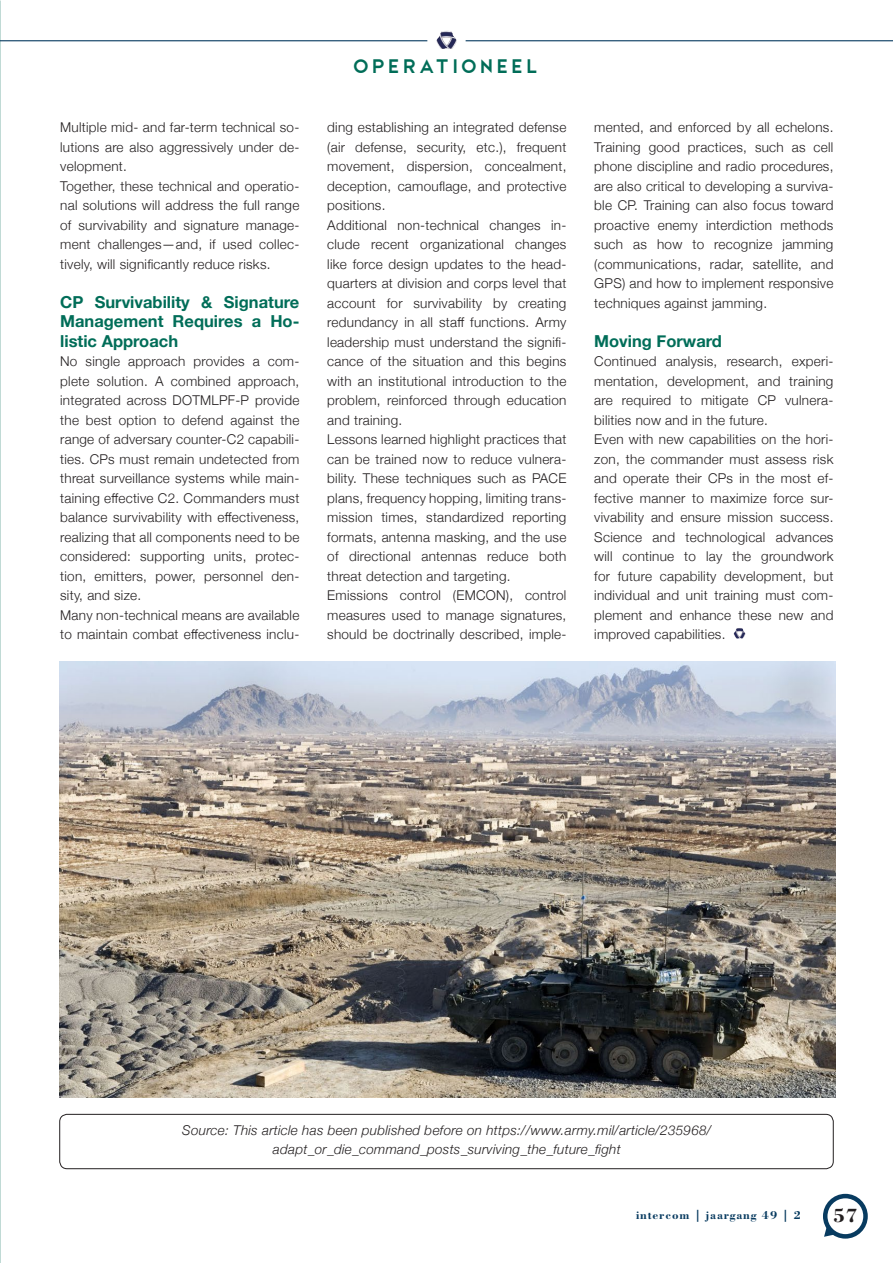
<style>
.page{position:relative;width:893px;height:1263px;background:#fff}
.page>*{position:absolute;margin:0;border:0;box-sizing:border-box;transform-origin:0 0}
.t1{font:700 20.1px "Bodoni BT";color:#231f20}
.t2{font:19.5px "CWG Sans";letter-spacing:.17em;color:#006d58}
.t3{font:700 16.5px/19.5px "Helvetica Neue";color:#006d58;text-align:justify}
.t4{font:300 13.5px/19.5px "Helvetica Neue";letter-spacing:.02em;color:#231f20;text-align:justify}
.t5{font:italic 300 13.5px "Helvetica Neue";letter-spacing:.02em;color:#231f20}
.t6{font:700 12px "Bodoni BT";letter-spacing:.07em;color:#083b60}
</style>
<div class="page">
<div style="left:823px;top:1194px;width:45px;height:44px;border:4px solid #083b60;border-radius:50%"></div>
<svg style="left:824px;top:1225px;width:12px;height:12px"></svg>
<svg style="left:436px;top:31px;width:11px;height:13px"></svg>
<hr style="left:0;top:40px;width:427px;height:1px;background:#083b60">
<hr style="left:466px;top:40px;width:427px;height:1px;background:#083b60">
<div style="left:60px;top:1114px;width:773px;height:55px;border:1px solid #231f20;border-radius:7px"></div>
<img style="left:60px;top:662px;width:776px;height:435px">
<svg style="left:734px;top:628px;width:6px;height:7px"></svg>
<p class="t4" style="left:60px;top:116px;width:241px">Multiple mid- and far-term technical so&shy;lutions are also aggressively under de&shy;velopment.</p>
<p class="t4" style="left:60px;top:175px;width:241px">Together, these technical and operatio&shy;nal solutions will address the full range of survivability and signature manage&shy;ment challenges—and, if used collec&shy;tively, will significantly reduce risks.</p>
<p class="t3" style="left:60px;top:292px;width:241px">CP Survivability &amp; Signature Management Requires a Ho&shy;listic Approach</p>
<p class="t4" style="left:60px;top:350px;width:241px">No single approach provides a com&shy;plete solution. A combined approach, integrated across DOTMLPF-P provide the best option to defend against the range of adversary counter-C2 capabili&shy;ties. CPs must remain undetected from threat surveillance systems while main&shy;taining effective C2. Commanders must balance survivability with effectiveness, realizing that all components need to be considered: supporting units, protec&shy;tion, emitters, power, personnel den&shy;sity, and size.</p>
<p class="t4" style="left:60px;top:604px;width:241px">Many non-technical means are available to maintain combat effectiveness inclu-</p>
<p class="t2" style="left:354px;top:56px;width:186px">OPERATIONEEL</p>
<p class="t4" style="left:327px;top:116px;width:241px">ding establishing an integrated defense (air defense, security, etc.), frequent movement, dispersion, concealment, deception, camouflage, and protective positions.</p>
<p class="t4" style="left:327px;top:214px;width:241px">Additional non-technical changes in&shy;clude recent organizational changes like force design updates to the head&shy;quarters at division and corps level that account for survivability by creating redundancy in all staff functions. Army leadership must understand the signifi&shy;cance of the situation and this begins with an institutional introduction to the problem, reinforced through education and training.</p>
<p class="t4" style="left:327px;top:428px;width:241px">Lessons learned highlight practices that can be trained now to reduce vulnera&shy;bility. These techniques such as PACE plans, frequency hopping, limiting trans&shy;mission times, standardized reporting formats, antenna masking, and the use of directional antennas reduce both threat detection and targeting.</p>
<p class="t4" style="left:327px;top:584px;width:241px">Emissions control (EMCON), control measures used to manage signatures, should be doctrinally described, imple-</p>
<p class="t4" style="left:594px;top:116px;width:241px">mented, and enforced by all echelons.<br>Training good practices, such as cell phone discipline and radio procedures, are also critical to developing a surviva&shy;ble CP. Training can also focus toward proactive enemy interdiction methods such as how to recognize jamming (communications, radar, satellite, and GPS) and how to implement responsive techniques against jamming.</p>
<p class="t3" style="left:594px;top:331px;width:129px">Moving Forward</p>
<p class="t4" style="left:594px;top:350px;width:241px">Continued analysis, research, experi&shy;mentation, development, and training are required to mitigate CP vulnera&shy;bilities now and in the future.</p>
<p class="t4" style="left:594px;top:428px;width:241px">Even with new capabilities on the hori&shy;zon, the commander must assess risk and operate their CPs in the most ef&shy;fective manner to maximize force sur&shy;vivability and ensure mission success.<br>Science and technological advances will continue to lay the groundwork for future capability development, but individual and unit training must com&shy;plement and enhance these new and improved capabilities.</p>
<p class="t5" style="left:182px;top:1119px;width:531px">Source: This article has been published before on https://www.army.mil/article/235968/</p>
<p class="t5" style="left:273px;top:1139px;width:349px">adapt_or_die_command_posts_surviving_the_future_fight</p>
<p class="t6" style="left:636px;top:1208px;width:167px">intercom | jaargang 49 | 2</p>
<p class="t1" style="left:833px;top:1203px;width:26px">57</p>
</div>
